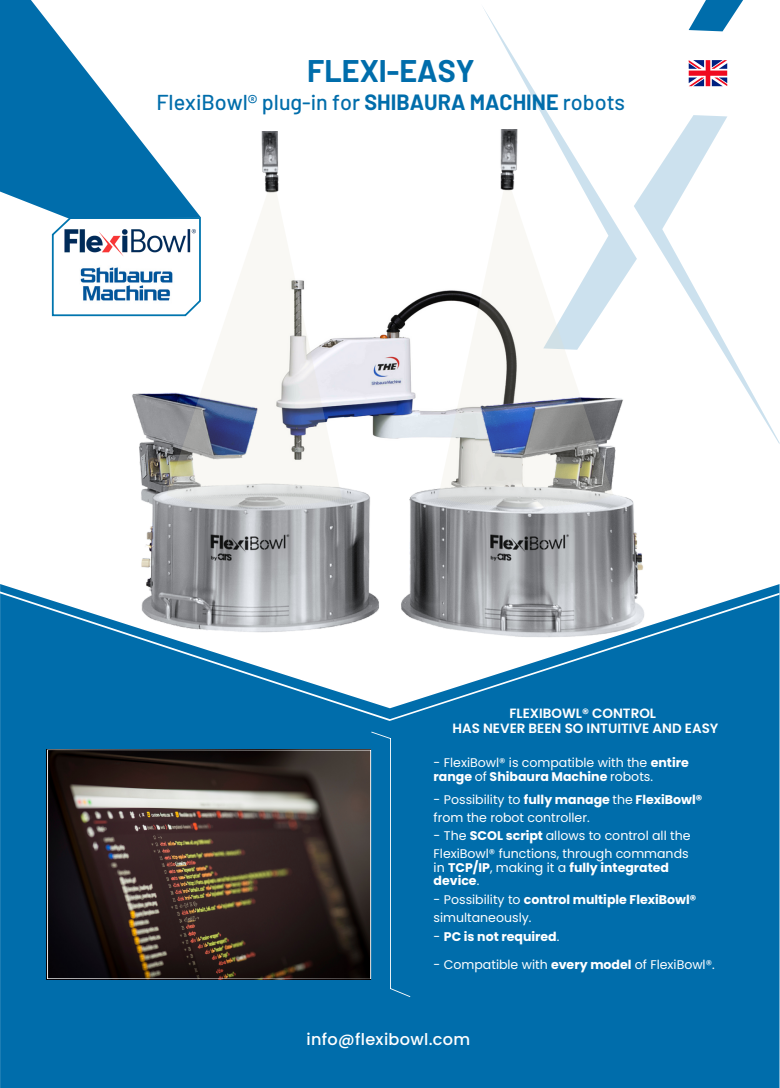
<style>
.page{position:relative;width:780px;height:1088px;background:#fff}
.page>*{position:absolute;margin:0;border:0;box-sizing:border-box;transform-origin:0 0}
.t1{font:700 30.5px "Barlow";color:#006dab}
.t2{font:500 21.5px "Barlow";color:#006dab}
.t3{font:500 16.12px "Poppins";letter-spacing:.02em;color:#fff}
.t4{font:600 13.5px "Poppins";color:#fff}
.t5{font:12.62px "Poppins";color:#fff}
.t6{font:12.5px/14px "Poppins";color:#fff}
.t7{font:700 12.5px "Poppins";color:#fff}
.s1{font-weight:700}
.s2{font-weight:400}
</style>
<div class="page">
<div style="left:0;top:584px;width:780px;height:503px;background:#006dab"></div>
<svg style="left:0;top:591px;width:780px;height:130px;fill:#006dab"></svg>
<div style="left:371px;top:731px;width:39px;height:266px;background:#006dab"></div>
<svg style="left:47px;top:749px;width:324px;height:230px"></svg>
<svg style="left:0;top:0;width:134px;height:212px;fill:#006dab"></svg>
<img style="left:366px;top:351px;width:24px;height:28px">
<svg style="left:666px;top:115px;width:114px;height:329px"></svg>
<svg style="left:483px;top:8px;width:75px;height:121px"></svg>
<img style="left:51px;top:132px;width:327px;height:216px">
<img style="left:127px;top:379px;width:540px;height:323px">
<svg style="left:166px;top:189px;width:176px;height:318px"></svg>
<img style="left:390px;top:129px;width:276px;height:263px">
<svg style="left:438px;top:189px;width:175px;height:318px"></svg>
<svg style="left:688px;top:0;width:55px;height:31px;fill:#006dab"></svg>
<hr style="left:779px;top:0;width:1px;height:143px;background:#006dab">
<svg style="left:689px;top:60px;width:38px;height:26px"></svg>
<img style="left:79px;top:259px;width:95px;height:50px">
<p class="t1" style="left:307px;top:51px;width:169px">FLEXI-EASY</p>
<p class="t2" style="left:156px;top:88px;width:470px">FlexiBowl® plug-in for <span class="s1">SHIBAURA MACHINE</span> robots</p>
<p class="t4" style="left:510px;top:703px;width:148px">FLEXIBOWL® CONTROL</p>
<p class="t4" style="left:452px;top:718px;width:268px">HAS NEVER BEEN SO INTUITIVE AND EASY</p>
<p class="t6" style="left:434px;top:756px;width:257px">- FlexiBowl® is compatible with the <span class="s1">entire range</span> of <span class="s1">Shibaura Machine</span> robots.</p>
<p class="t7" style="left:434px;top:790px;width:270px"><span class="s2">- Possibility to</span> fully manage <span class="s2">the</span> FlexiBowl®</p>
<p class="t6" style="left:434px;top:810px;width:158px">from the robot controller.</p>
<p class="t5" style="left:434px;top:827px;width:258px">- The <span class="s1">SCOL script</span> allows to control all the</p>
<p class="t6" style="left:434px;top:846px;width:257px">FlexiBowl® functions, through commands</p>
<p class="t7" style="left:434px;top:859px;width:237px"><span class="s2">in</span> TCP/IP<span class="s2">, making it a</span> fully integrated</p>
<p class="t7" style="left:434px;top:872px;width:47px">device<span class="s2">.</span></p>
<p class="t7" style="left:434px;top:891px;width:264px"><span class="s2">- Possibility to</span> control multiple FlexiBowl®</p>
<p class="t6" style="left:434px;top:910px;width:99px">simultaneously.</p>
<p class="t7" style="left:434px;top:927px;width:127px"><span class="s2">-</span> PC is not required<span class="s2">.</span></p>
<p class="t6" style="left:434px;top:957px;width:283px">- Compatible with <span class="s1">every model</span> of FlexiBowl®.</p>
<p class="t3" style="left:307px;top:1028px;width:165px">info@flexibowl.com</p>
</div>
